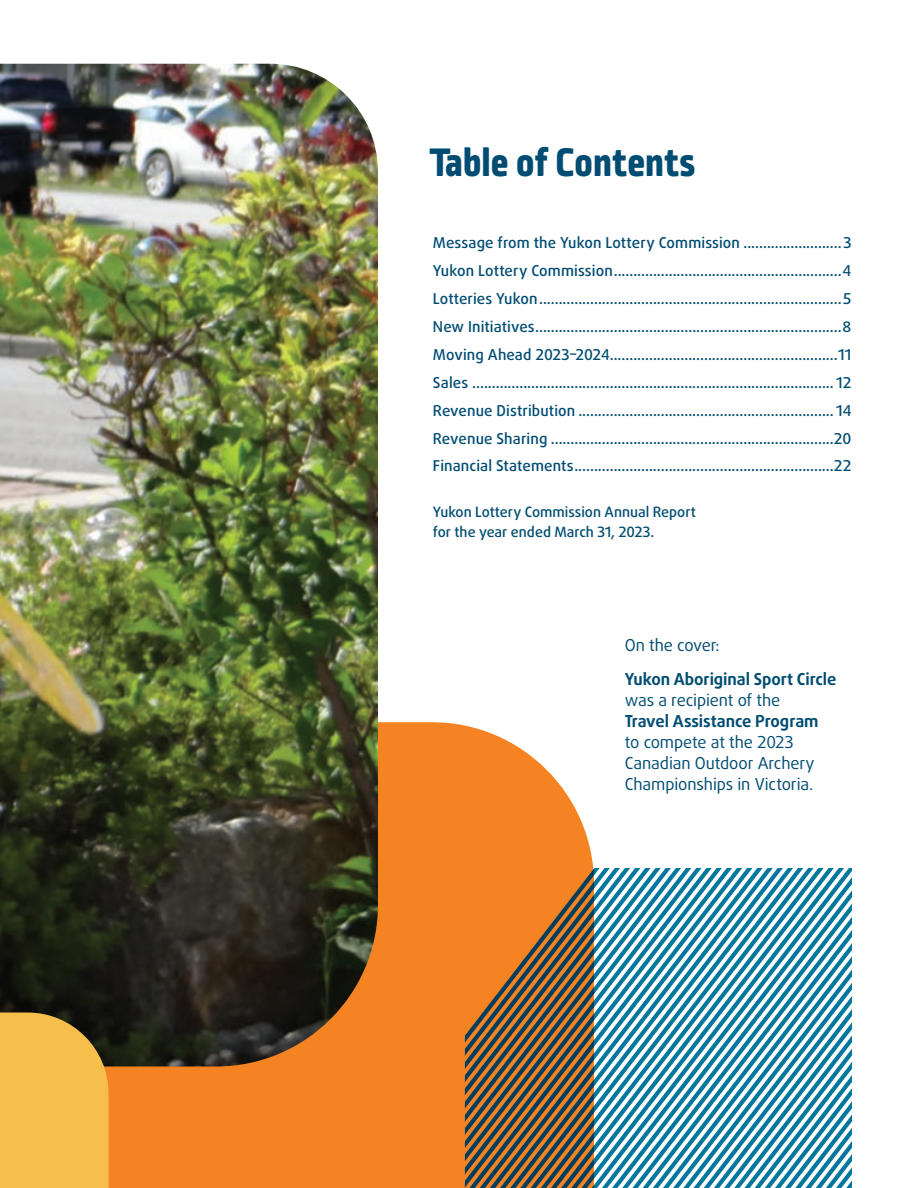
<style>
.page{position:relative;width:918px;height:1188px;background:#fff}
.page>*{position:absolute;margin:0;border:0;box-sizing:border-box;transform-origin:0 0}
.t1{font:800 42px "Ropa Mix Pro";letter-spacing:.005em;color:#004c72}
.t2{font:16.5px/21px "Daxline OT";letter-spacing:-.01em;color:#004c72}
.t3{font:700 16.5px "Daxline OT";letter-spacing:-.005em;color:#004c72}
.t4{font:500 15px/27.9px "Daxline OT";letter-spacing:.005em;color:#004c72;text-align:justify}
.t5{font:500 14.25px/19.5px "Daxline OT";color:#004c72}
</style>
<div class="page">
<div style="left:109px;top:722px;width:485px;height:466px;background:#f58321"></div>
<img style="left:0;top:64px;width:378px;height:1002px">
<svg style="left:465px;top:869px;width:386px;height:319px"></svg>
<svg style="left:0;top:1012px;width:109px;height:176px;background:#e4b045"></svg>
<h1 class="t1" style="left:429px;top:138px;width:268px">Table of Contents</h1>
<p class="t4" style="left:433px;top:229px;width:420px">Message from the Yukon Lottery Commission .........................3<br>Yukon Lottery Commission..........................................................4<br>Lotteries Yukon.............................................................................5<br>New Initiatives..............................................................................8<br>Moving Ahead 2023–2024..........................................................11<br>Sales ............................................................................................ 12<br>Revenue Distribution ................................................................. 14<br>Revenue Sharing ........................................................................20<br>Financial Statements..................................................................22</p>
<p class="t5" style="left:433px;top:503px;width:264px">Yukon Lottery Commission Annual Report for the year ended March 31, 2023.</p>
<p class="t2" style="left:625px;top:634px;width:97px">On the cover:</p>
<p class="t3" style="left:625px;top:668px;width:213px">Yukon Aboriginal Sport Circle</p>
<p class="t2" style="left:625px;top:690px;width:157px">was a recipient of the</p>
<p class="t3" style="left:625px;top:710px;width:195px">Travel Assistance Program</p>
<p class="t2" style="left:625px;top:732px;width:191px">to compete at the 2023<br>Canadian Outdoor Archery<br>Championships in Victoria.</p>
</div>
